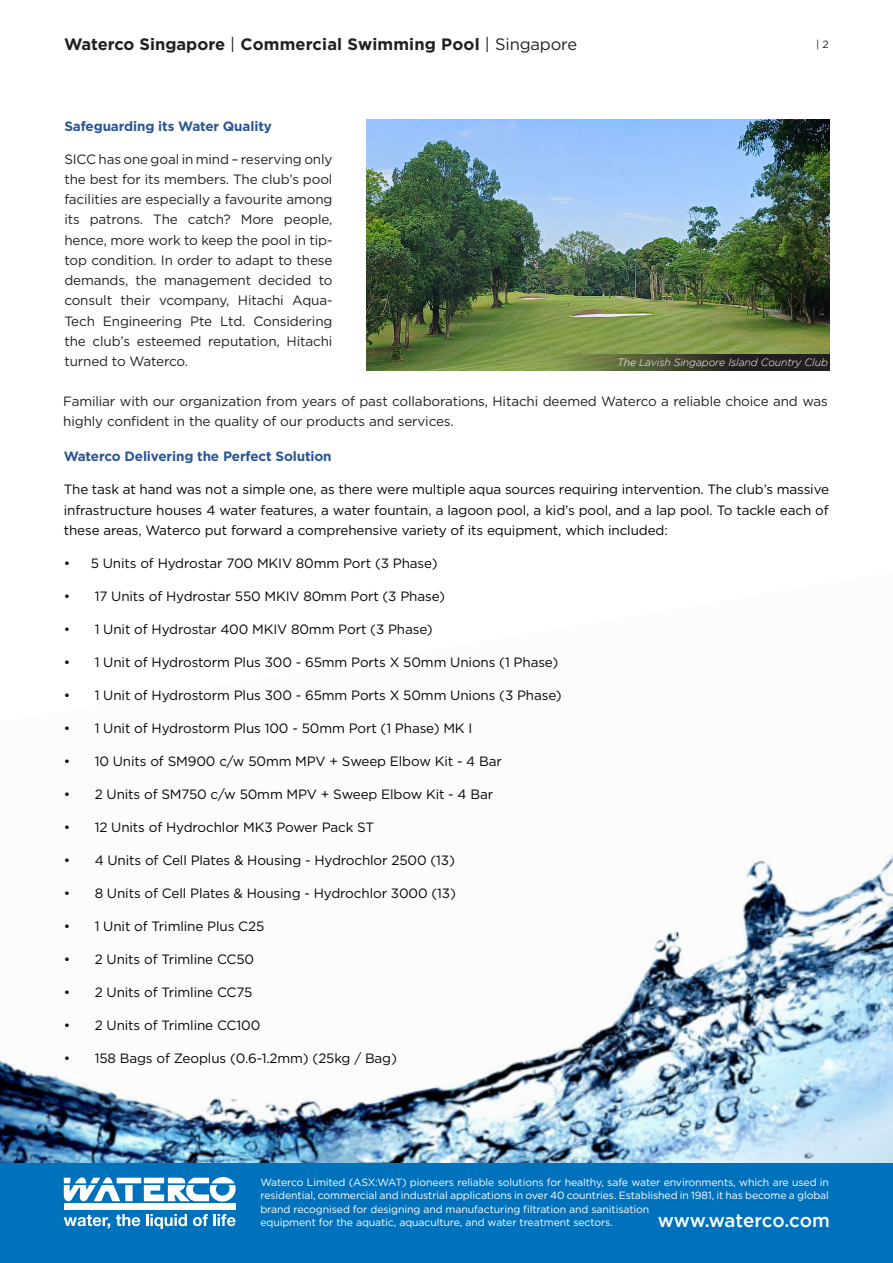
<style>
.page{position:relative;width:893px;height:1263px;background:#fff}
.page>*{position:absolute;margin:0;border:0;box-sizing:border-box;transform-origin:0 0}
.t1{font:500 18.75px "Gotham";letter-spacing:-.01em;color:#fff}
.t2{font:700 16.5px "Gotham HTF";color:#231f20}
.t3{font:13.5px/20.2px "Gotham HTF";letter-spacing:-.01em;color:#040503;text-align:justify}
.t4{font:13.5px/20.2px "Gotham HTF";letter-spacing:-.01em;color:#231f20;text-align:justify}
.t5{font:700 13.5px "Gotham HTF";letter-spacing:-.01em;color:#2a5694}
.t6{font:10.5px/13.5px "Gotham HTF";letter-spacing:-.01em;color:#fff}
.t7{font:italic 300 10.5px "Gotham";letter-spacing:-.01em;color:#fff}
.t8{font:10.5px "Gotham HTF";color:#231f20}
.s1{font-weight:400}
</style>
<div class="page">
<img style="left:0;top:853px;width:893px;height:310px">
<div style="left:0;top:1163px;width:893px;height:100px;background:#0072bc"></div>
<svg style="left:64px;top:1177px;width:56px;height:24px"></svg>
<div style="left:64px;top:1203px;width:172px;height:7px;background:#fff"></div>
<svg style="left:64px;top:1215px;width:46px;height:14px"></svg>
<svg style="left:116px;top:1214px;width:24px;height:12px"></svg>
<svg style="left:146px;top:1214px;width:41px;height:15px"></svg>
<svg style="left:193px;top:1214px;width:43px;height:12px"></svg>
<div style="left:125px;top:1185px;width:8px;height:16px;background:#fff"></div>
<div style="left:117px;top:1178px;width:24px;height:5px;background:#fff"></div>
<svg style="left:144px;top:1177px;width:92px;height:24px"></svg>
<img style="left:366px;top:120px;width:463px;height:251px">
<svg style="left:543px;top:354px;width:286px;height:17px;background:#464c31"></svg>
<p class="t2" style="left:64px;top:34px;width:515px">Waterco Singapore <span class="s1">|</span> Commercial Swimming Pool <span class="s1">| Singapore</span></p>
<p class="t8" style="left:816px;top:39px;width:14px">| 2</p>
<p class="t5" style="left:64px;top:118px;width:209px">Safeguarding its Water Quality</p>
<p class="t4" style="left:64px;top:149px;width:270px">SICC has one goal in mind – reserving only the best for its members. The club’s pool facilities are especially a favourite among its patrons. The catch? More people, hence, more work to keep the pool in tip&shy;top condition. In order to adapt to these demands, the management decided to consult their vcompany, Hitachi Aqua-Tech Engineering Pte Ltd. Considering the club’s esteemed reputation, Hitachi turned to Waterco.</p>
<p class="t4" style="left:63px;top:391px;width:766px">Familiar with our organization from years of past collaborations, Hitachi deemed Waterco a reliable choice and was highly confident in the quality of our products and services.</p>
<p class="t5" style="left:64px;top:449px;width:269px">Waterco Delivering the Perfect Solution</p>
<p class="t3" style="left:64px;top:479px;width:767px">The task at hand was not a simple one, as there were multiple aqua sources requiring intervention. The club’s massive infrastructure houses 4 water features, a water fountain, a lagoon pool, a kid’s pool, and a lap pool. To tackle each of these areas, Waterco put forward a comprehensive variety of its equipment, which included:</p>
<p class="t3" style="left:64px;top:553px;width:375px">• 5 Units of Hydrostar 700 MKIV 80mm Port (3 Phase)</p>
<p class="t3" style="left:64px;top:586px;width:383px">• 17 Units of Hydrostar 550 MKIV 80mm Port (3 Phase)</p>
<p class="t3" style="left:64px;top:619px;width:370px">• 1 Unit of Hydrostar 400 MKIV 80mm Port (3 Phase)</p>
<p class="t3" style="left:64px;top:652px;width:496px">• 1 Unit of Hydrostorm Plus 300 - 65mm Ports X 50mm Unions (1 Phase)</p>
<p class="t3" style="left:64px;top:685px;width:499px">• 1 Unit of Hydrostorm Plus 300 - 65mm Ports X 50mm Unions (3 Phase)</p>
<p class="t3" style="left:64px;top:718px;width:410px">• 1 Unit of Hydrostorm Plus 100 - 50mm Port (1 Phase) MK I</p>
<p class="t3" style="left:64px;top:751px;width:440px">• 10 Units of SM900 c/w 50mm MPV + Sweep Elbow Kit - 4 Bar</p>
<p class="t3" style="left:64px;top:784px;width:431px">• 2 Units of SM750 c/w 50mm MPV + Sweep Elbow Kit - 4 Bar</p>
<p class="t3" style="left:64px;top:817px;width:312px">• 12 Units of Hydrochlor MK3 Power Pack ST</p>
<p class="t3" style="left:64px;top:850px;width:393px">• 4 Units of Cell Plates &amp; Housing - Hydrochlor 2500 (13)</p>
<p class="t3" style="left:64px;top:883px;width:394px">• 8 Units of Cell Plates &amp; Housing - Hydrochlor 3000 (13)</p>
<p class="t3" style="left:64px;top:916px;width:202px">• 1 Unit of Trimline Plus C25</p>
<p class="t3" style="left:64px;top:949px;width:192px">• 2 Units of Trimline CC50</p>
<p class="t3" style="left:64px;top:982px;width:190px">• 2 Units of Trimline CC75</p>
<p class="t3" style="left:64px;top:1015px;width:198px">• 2 Units of Trimline CC100</p>
<p class="t3" style="left:64px;top:1048px;width:335px">• 158 Bags of Zeoplus (0.6-1.2mm) (25kg / Bag)</p>
<p class="t7" style="left:617px;top:356px;width:212px">The Lavish Singapore Island Country Club</p>
<p class="t6" style="left:260px;top:1175px;width:570px">Waterco Limited (ASX:WAT) pioneers reliable solutions for healthy, safe water environments, which are used in residential, commercial and industrial applications in over 40 countries. Established in 1981, it has become a global brand recognised for designing and manufacturing filtration and sanitisation<br>equipment for the aquatic, aquaculture, and water treatment sectors.</p>
<p class="t1" style="left:658px;top:1209px;width:174px">www.waterco.com</p>
</div>
